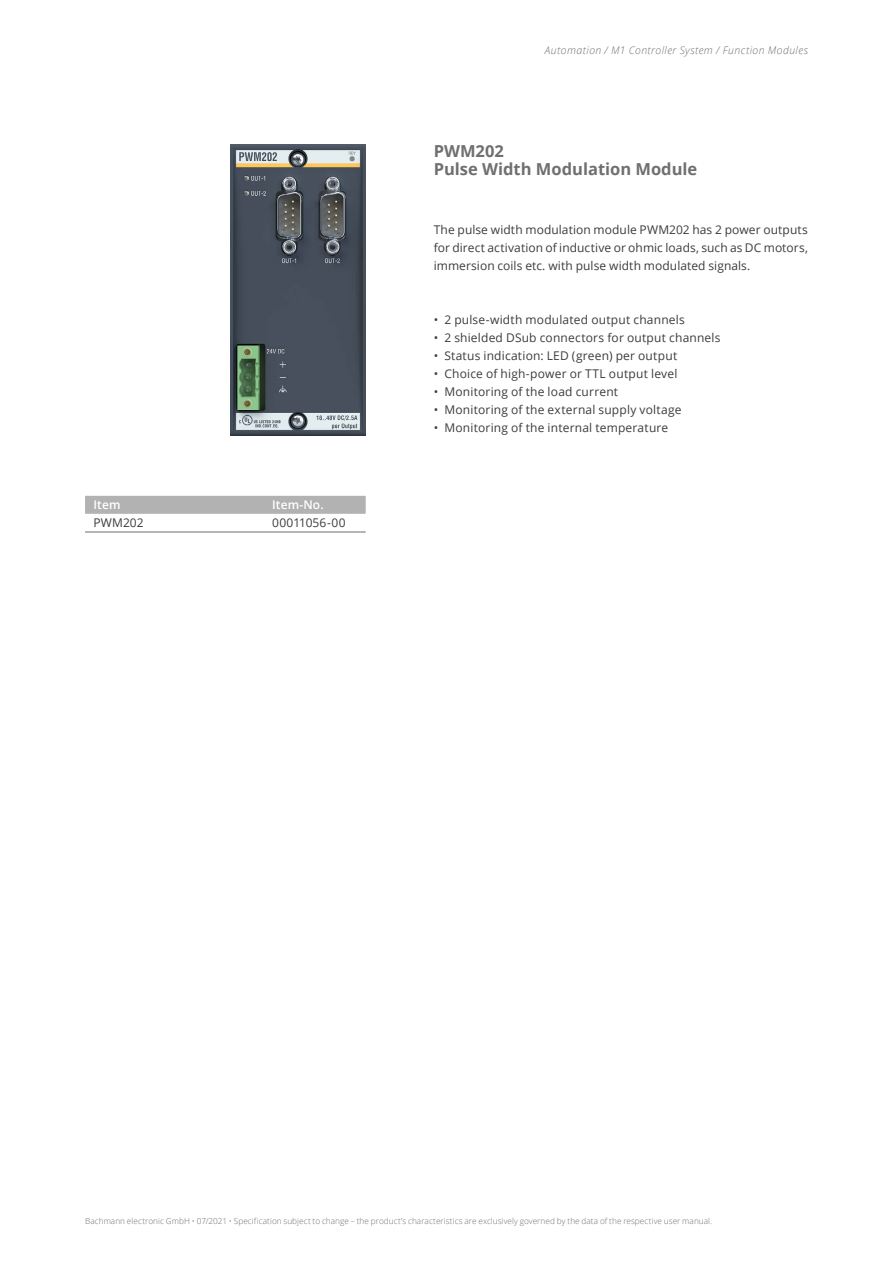
<style>
.page{position:relative;width:893px;height:1263px;background:#fff}
.page>*{position:absolute;margin:0;border:0;box-sizing:border-box;transform-origin:0 0}
.t1{font:700 16.5px/18px "Open Sans";color:#706f6f}
.t2{font:12px/18px "Open Sans";letter-spacing:.015em;color:#3c3c3b;text-align:justify}
.t3{font:600 12px "Open Sans";letter-spacing:.01em;color:#fff}
.t4{font:italic 300 10.5px "Open Sans";letter-spacing:.04em;color:#706f6f}
.t5{font:300 8.25px "Open Sans";letter-spacing:.005em;color:#706f6f}
</style>
<div class="page">
<img style="left:231px;top:145px;width:135px;height:291px">
<div style="left:85px;top:496px;width:281px;height:18px;background:#b3b2b2"></div>
<hr style="left:85px;top:532px;width:281px;height:1px;background:#706f6f">
<p class="t4" style="left:545px;top:43px;width:265px">Automation / M1 Controller System / Function Modules</p>
<h1 class="t1" style="left:434px;top:142px;width:265px">PWM202<br>Pulse Width Modulation Module</h1>
<p class="t2" style="left:434px;top:221px;width:376px">The pulse width modulation module PWM202 has 2 power outputs for direct activation of inductive or ohmic loads, such as DC motors, immersion coils etc. with pulse width modulated signals.</p>
<p class="t3" style="left:94px;top:496px;width:29px">Item</p>
<p class="t3" style="left:272px;top:496px;width:53px">Item-No.</p>
<p class="t2" style="left:94px;top:513px;width:52px">PWM202</p>
<p class="t2" style="left:272px;top:513px;width:75px">00011056-00</p>
<p class="t2" style="left:434px;top:311px;width:253px">• 2 pulse-width modulated output channels</p>
<p class="t2" style="left:434px;top:329px;width:288px">• 2 shielded DSub connectors for output channels</p>
<p class="t2" style="left:434px;top:347px;width:245px">• Status indication: LED (green) per output</p>
<p class="t2" style="left:434px;top:365px;width:245px">• Choice of high-power or TTL output level</p>
<p class="t2" style="left:434px;top:383px;width:186px">• Monitoring of the load current</p>
<p class="t2" style="left:434px;top:401px;width:249px">• Monitoring of the external supply voltage</p>
<p class="t2" style="left:434px;top:419px;width:236px">• Monitoring of the internal temperature</p>
<p class="t5" style="left:85px;top:1216px;width:628px">Bachmann electronic GmbH • 07/2021 • Specification subject to change – the product’s characteristics are exclusively governed by the data of the respective user manual.</p>
</div>
